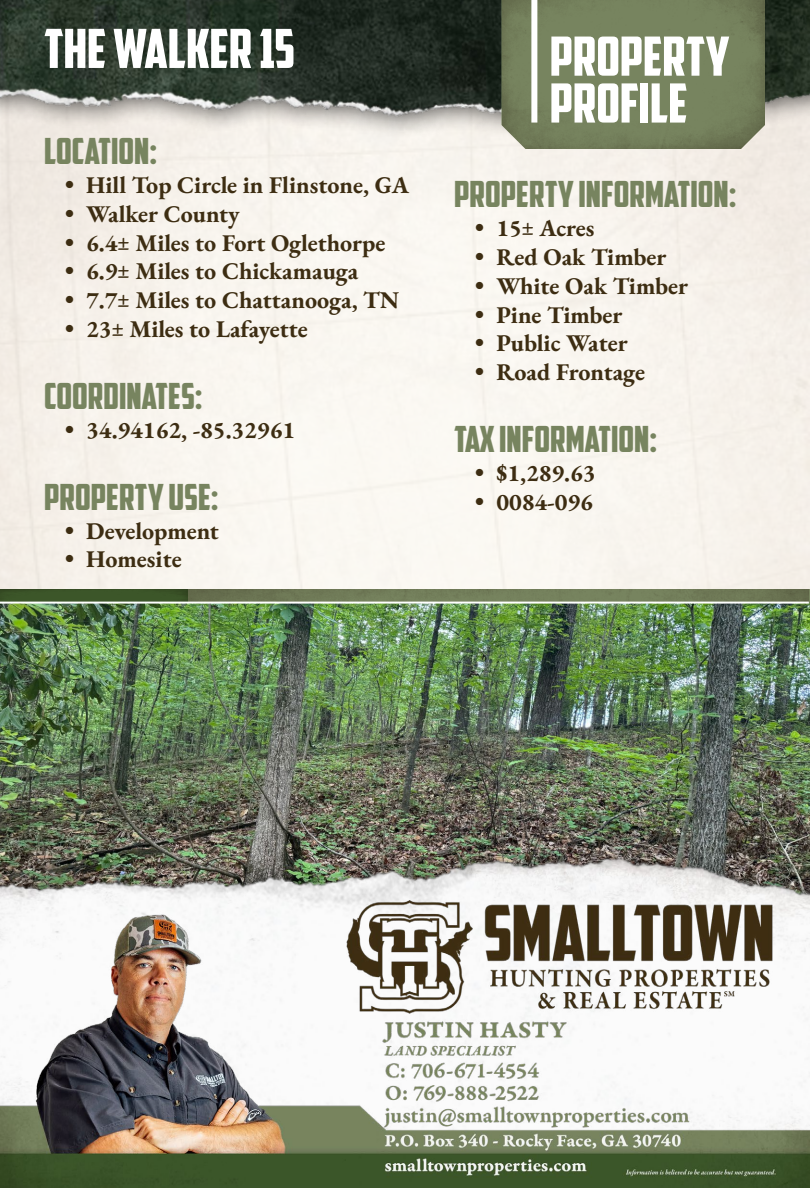
<style>
.page{position:relative;width:810px;height:1188px;background:#fff}
.page>*{position:absolute;margin:0;border:0;box-sizing:border-box;transform-origin:0 0}
.t1{font:54px/46.8px "American Captain";color:#fff}
.t2{font:36px "American Captain";color:#77845f}
.t3{font:24px "EB Garamond";color:#3d2d12}
</style>
<div class="page">
<img style="left:0;top:0;width:810px;height:169px">
<img style="left:502px;top:0;width:263px;height:149px">
<div style="left:531px;top:0;width:6px;height:123px;background:#fff"></div>
<img style="left:0;top:603px;width:810px;height:204px">
<img style="left:188px;top:589px;width:621px;height:13px">
<div style="left:0;top:589px;width:188px;height:14px;background:#3c5629"></div>
<hr style="left:0;top:602px;width:809px;height:2px;background:#fff">
<img style="left:0;top:807px;width:810px;height:93px">
<img style="left:0;top:900px;width:810px;height:288px">
<h1 class="t1" style="left:44px;top:25px;width:253px">THE WALKER 15</h1>
<h1 class="t1" style="left:550px;top:33px;width:181px">PROPERTY<br>PROFILE</h1>
<h2 class="t2" style="left:44px;top:130px;width:115px">LOCATION:</h2>
<p class="t3" style="left:65px;top:169px;width:346px">• Hill Top Circle in Flinstone, GA</p>
<p class="t3" style="left:65px;top:198px;width:176px">• Walker County</p>
<p class="t3" style="left:65px;top:227px;width:322px">• 6.4± Miles to Fort Oglethorpe</p>
<p class="t3" style="left:65px;top:256px;width:295px">• 6.9± Miles to Chickamauga</p>
<p class="t3" style="left:65px;top:285px;width:336px">• 7.7± Miles to Chattanooga, TN</p>
<p class="t3" style="left:65px;top:313px;width:244px">• 23± Miles to Lafayette</p>
<h2 class="t2" style="left:44px;top:374px;width:160px">COORDINATES:</h2>
<p class="t3" style="left:65px;top:414px;width:231px">• 34.94162, -85.32961</p>
<h2 class="t2" style="left:454px;top:173px;width:284px">PROPERTY INFORMATION:</h2>
<p class="t3" style="left:475px;top:213px;width:121px">• 15± Acres</p>
<p class="t3" style="left:475px;top:241px;width:193px">• Red Oak Timber</p>
<p class="t3" style="left:475px;top:270px;width:214px">• White Oak Timber</p>
<p class="t3" style="left:475px;top:299px;width:149px">• Pine Timber</p>
<p class="t3" style="left:475px;top:328px;width:154px">• Public Water</p>
<p class="t3" style="left:475px;top:357px;width:171px">• Road Frontage</p>
<h2 class="t2" style="left:454px;top:418px;width:205px">TAX INFORMATION:</h2>
<p class="t3" style="left:475px;top:457px;width:122px">• $1,289.63</p>
<p class="t3" style="left:475px;top:486px;width:119px">• 0084-096</p>
<h2 class="t2" style="left:44px;top:475px;width:176px">PROPERTY USE:</h2>
<p class="t3" style="left:65px;top:515px;width:155px">• Development</p>
<p class="t3" style="left:65px;top:544px;width:118px">• Homesite</p>
</div>
